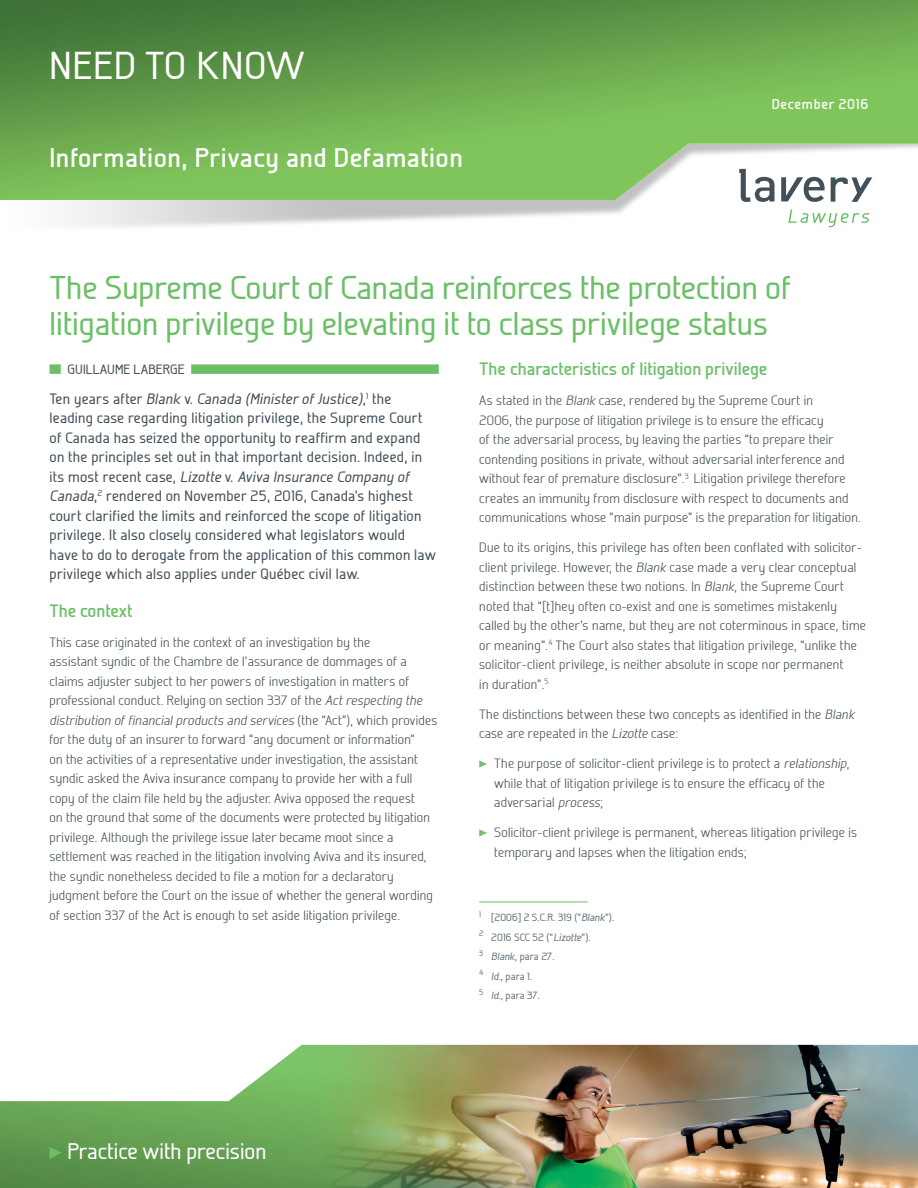
<style>
.page{position:relative;width:918px;height:1188px;background:#fff}
.page>*{position:absolute;margin:0;border:0;box-sizing:border-box;transform-origin:0 0}
.t1{font:500 38.85px "Galette";letter-spacing:.03em;color:#fff}
.t2{font:500 33px/36px "Galette";color:#6bc067}
.t3{font:700 27px "Galette";letter-spacing:.02em;color:#fff}
.t4{font:500 22.5px "Galette";color:#fff}
.t5{font:700 18px "Galette";color:#6bc067}
.t6{font:500 15px/19.5px "Galette";letter-spacing:.02em;color:#424f58}
.t7{font:700 14.25px "Galette";letter-spacing:.05em;color:#fff}
.t8{font:300 13.5px/19.5px "Galette";letter-spacing:.02em;color:#424f58}
.t9{font:500 13.5px "Galette";letter-spacing:.01em;color:#424f58}
.t10{font:500 10.5px/19.5px "Galette";letter-spacing:.01em;color:#63717a}
.s1{font-style:italic}
</style>
<div class="page">
<img style="left:0;top:0;width:918px;height:200px">
<svg style="left:788px;top:209px;width:81px;height:18px"></svg>
<svg style="left:739px;top:169px;width:133px;height:33px"></svg>
<div style="left:50px;top:364px;width:389px;height:10px;background:#6bc067"></div>
<div style="left:61px;top:363px;width:130px;height:12px;background:#fff"></div>
<svg style="left:479px;top:760px;width:8px;height:8px"></svg>
<svg style="left:479px;top:829px;width:8px;height:8px"></svg>
<hr style="left:479px;top:902px;width:109px;height:1px;background:#6bc067">
<img style="left:0;top:1045px;width:918px;height:143px">
<svg style="left:50px;top:1147px;width:12px;height:12px"></svg>
<h1 class="t1" style="left:50px;top:41px;width:257px">NEED TO KNOW</h1>
<h3 class="t3" style="left:50px;top:140px;width:415px">Information, Privacy and Defamation</h3>
<p class="t7" style="left:772px;top:95px;width:98px">December 2016</p>
<h2 class="t2" style="left:50px;top:269px;width:743px">The Supreme Court of Canada reinforces the protection of litigation privilege by elevating it to class privilege status</h2>
<p class="t9" style="left:68px;top:361px;width:119px">GUILLAUME LABERGE</p>
<p class="t6" style="left:50px;top:389px;width:388px">Ten years after <span class="s1">Blank</span> v. <span class="s1">Canada (Minister of Justice)</span>,<sup>1</sup> the leading case regarding litigation privilege, the Supreme Court of Canada has seized the opportunity to reaffirm and expand on the principles set out in that important decision. Indeed, in its most recent case, <span class="s1">Lizotte</span> v. <span class="s1">Aviva Insurance Company of Canada</span>,<sup>2</sup> rendered on November 25, 2016, Canada’s highest court clarified the limits and reinforced the scope of litigation privilege. It also closely considered what legislators would have to do to derogate from the application of this common law privilege which also applies under Québec civil law.</p>
<h3 class="t5" style="left:50px;top:599px;width:85px">The context</h3>
<p class="t8" style="left:50px;top:632px;width:389px">This case originated in the context of an investigation by the<br>assistant syndic of the Chambre de l’assurance de dommages of a claims adjuster subject to her powers of investigation in matters of professional conduct. Relying on section 337 of the <span class="s1">Act respecting the distribution of financial products and services</span> (the “Act”), which provides for the duty of an insurer to forward “any document or information”<br>on the activities of a representative under investigation, the assistant syndic asked the Aviva insurance company to provide her with a full copy of the claim file held by the adjuster. Aviva opposed the request<br>on the ground that some of the documents were protected by litigation privilege. Although the privilege issue later became moot since a settlement was reached in the litigation involving Aviva and its insured, the syndic nonetheless decided to file a motion for a declaratory judgment before the Court on the issue of whether the general wording of section 337 of the Act is enough to set aside litigation privilege.</p>
<h3 class="t5" style="left:479px;top:358px;width:290px">The characteristics of litigation privilege</h3>
<p class="t8" style="left:479px;top:391px;width:383px">As stated in the <span class="s1">Blank</span> case, rendered by the Supreme Court in<br>2006, the purpose of litigation privilege is to ensure the efficacy<br>of the adversarial process, by leaving the parties “to prepare their contending positions in private, without adversarial interference and without fear of premature disclosure”.<sup>3</sup> Litigation privilege therefore creates an immunity from disclosure with respect to documents and communications whose “main purpose” is the preparation for litigation.</p>
<p class="t8" style="left:479px;top:538px;width:388px">Due to its origins, this privilege has often been conflated with solicitor&shy;client privilege. However, the <span class="s1">Blank</span> case made a very clear conceptual distinction between these two notions. In <span class="s1">Blank</span>, the Supreme Court noted that “[t]hey often co-exist and one is sometimes mistakenly called by the other’s name, but they are not coterminous in space, time or meaning”.<sup>4</sup> The Court also states that litigation privilege, “unlike the solicitor-client privilege, is neither absolute in scope nor permanent<br>in duration”.<sup>5</sup></p>
<p class="t8" style="left:479px;top:704px;width:377px">The distinctions between these two concepts as identified in the <span class="s1">Blank </span>case are repeated in the <span class="s1">Lizotte</span> case:</p>
<p class="t8" style="left:494px;top:754px;width:357px">The purpose of solicitor-client privilege is to protect a <span class="s1">relationship</span>, while that of litigation privilege is to ensure the efficacy of the adversarial <span class="s1">process</span>;</p>
<p class="t8" style="left:494px;top:823px;width:364px">Solicitor-client privilege is permanent, whereas litigation privilege is temporary and lapses when the litigation ends;</p>
<p class="t10" style="left:479px;top:907px;width:137px"><sup>1</sup> [2006] 2 S.C.R. 319 (“<span class="s1">Blank</span>”).<br><sup>2</sup> 2016 SCC 52 (“<span class="s1">Lizotte</span>”).<br><sup>3</sup> <span class="s1">Blank</span>, para 27.<br><sup>4</sup> <span class="s1">Id.</span>, para 1.<br><sup>5</sup> <span class="s1">Id.</span>, para 37.</p>
<h3 class="t4" style="left:68px;top:1137px;width:200px">Practice with precision</h3>
</div>
